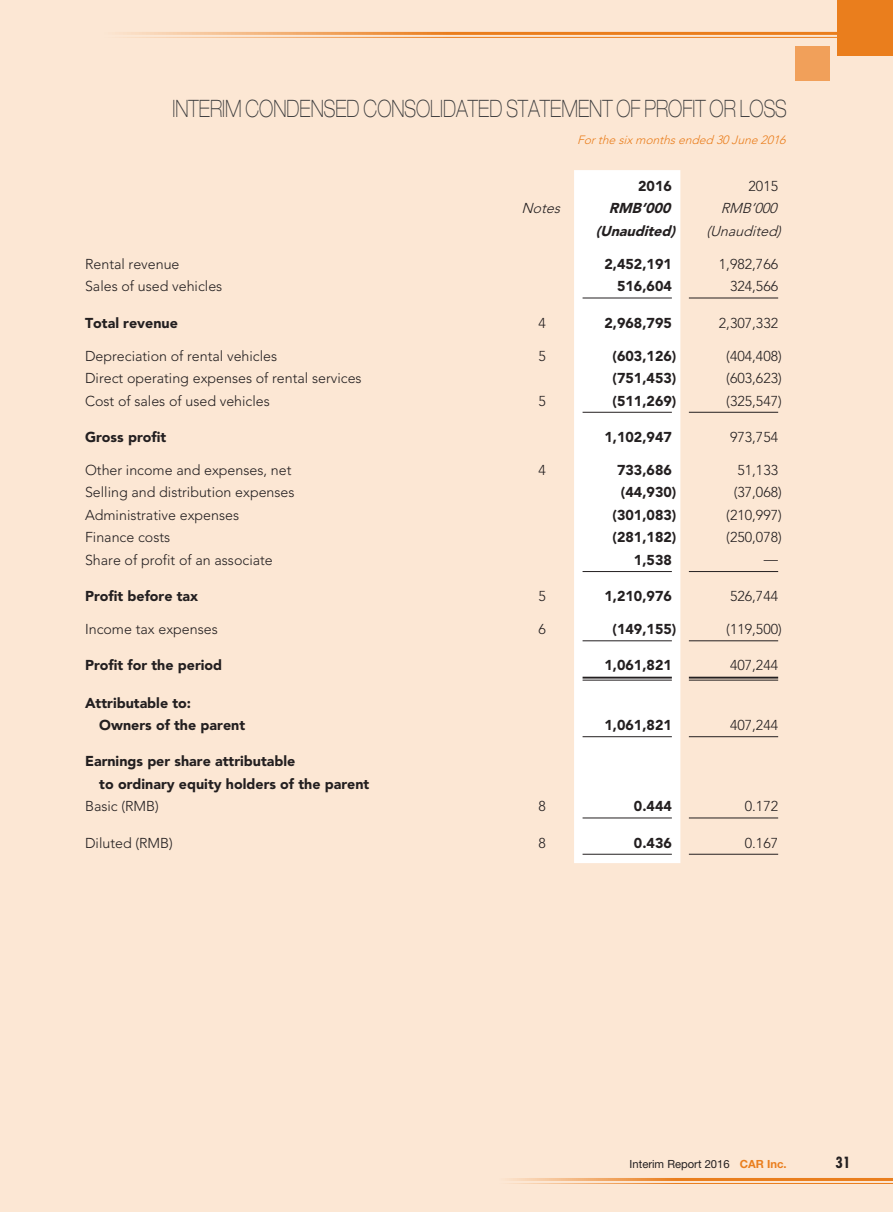
<style>
.page{position:relative;width:893px;height:1212px;background:#fce7d4}
.page>*{position:absolute;margin:0;border:0;box-sizing:border-box;transform-origin:0 0}
.t1{font:100 expanded 24px "Helvetica Neue LT Std";color:#3e3e3f;scale:.72 1}
.t2{font:700 condensed 15px "Futura Std";color:#231f20}
._1__內文{font:300 14.25px "Avenir LT Std";color:#231f20}
._1__內文-2{font:900 14.25px "Avenir LT Std";color:#231f20}
._1__內文-3{font:italic 300 14.25px "Avenir LT Std";color:#231f20}
._1__內文-4{font:italic 900 14.25px "Avenir LT Std";color:#231f20}
.t3{font:italic 300 12px "Avenir LT Std";color:#ea7e1d}
.t4{font:11.25px "Helvetica Neue LT Std";color:#231f20}
.t5{font:700 11.25px "Helvetica Neue LT Std";color:#ea7e1d}
</style>
<div class="page">
<hr style="left:468px;top:1178px;width:425px;height:3px;background:#ea7e1d">
<hr style="left:468px;top:1183px;width:425px;height:1px;background:#ea7e1d">
<div style="left:838px;top:0;width:55px;height:55px;background:#ea7e1d"></div>
<div style="left:795px;top:47px;width:34px;height:34px;background:#f1a05a"></div>
<hr style="left:43px;top:32px;width:850px;height:3px;background:#ea7e1d">
<hr style="left:43px;top:37px;width:850px;height:1px;background:#ea7e1d">
<div style="left:574px;top:170px;width:106px;height:693px;background:#fff"></div>
<hr style="left:583px;top:298px;width:89px;height:1px;background:#231f20">
<hr style="left:689px;top:298px;width:89px;height:1px;background:#231f20">
<hr style="left:583px;top:412px;width:89px;height:1px;background:#231f20">
<hr style="left:689px;top:412px;width:89px;height:1px;background:#231f20">
<hr style="left:583px;top:571px;width:89px;height:1px;background:#231f20">
<hr style="left:689px;top:571px;width:89px;height:1px;background:#231f20">
<hr style="left:583px;top:640px;width:89px;height:1px;background:#231f20">
<hr style="left:689px;top:640px;width:89px;height:1px;background:#231f20">
<hr style="left:583px;top:677px;width:89px;height:1px;background:#231f20">
<hr style="left:583px;top:680px;width:89px;height:1px;background:#231f20">
<hr style="left:689px;top:677px;width:89px;height:1px;background:#231f20">
<hr style="left:689px;top:680px;width:89px;height:1px;background:#231f20">
<hr style="left:583px;top:736px;width:89px;height:1px;background:#231f20">
<hr style="left:689px;top:736px;width:89px;height:1px;background:#231f20">
<hr style="left:583px;top:817px;width:89px;height:1px;background:#231f20">
<hr style="left:689px;top:817px;width:89px;height:1px;background:#231f20">
<hr style="left:583px;top:854px;width:89px;height:1px;background:#231f20">
<hr style="left:689px;top:854px;width:89px;height:1px;background:#231f20">
<h1 class="t1" style="left:173px;top:94px;width:854px">INTERIM CONDENSED CONSOLIDATED STATEMENT OF PROFIT OR LOSS</h1>
<p class="t3" style="left:577px;top:133px;width:214px">For the six months ended 30 June 2016</p>
<p class="_1__內文-2" style="left:638px;top:177px;width:35px">2016</p>
<p class="_1__內文" style="left:748px;top:177px;width:31px">2015</p>
<p class="_1__內文-3" style="left:522px;top:200px;width:44px">Notes</p>
<p class="_1__內文-4" style="left:609px;top:200px;width:68px">RMB’000</p>
<p class="_1__內文-3" style="left:721px;top:200px;width:62px">RMB’000</p>
<p class="_1__內文-4" style="left:596px;top:222px;width:85px">(Unaudited)</p>
<p class="_1__內文-3" style="left:706px;top:222px;width:80px">(Unaudited)</p>
<p class="_1__內文" style="left:85px;top:255px;width:96px">Rental revenue</p>
<p class="_1__內文-2" style="left:604px;top:255px;width:69px">2,452,191</p>
<p class="_1__內文" style="left:719px;top:255px;width:61px">1,982,766</p>
<p class="_1__內文" style="left:85px;top:278px;width:139px">Sales of used vehicles</p>
<p class="_1__內文-2" style="left:617px;top:278px;width:56px">516,604</p>
<p class="_1__內文" style="left:730px;top:278px;width:50px">324,566</p>
<p class="_1__內文-2" style="left:85px;top:314px;width:94px">Total revenue</p>
<p class="_1__內文" style="left:538px;top:314px;width:9px">4</p>
<p class="_1__內文-2" style="left:604px;top:314px;width:69px">2,968,795</p>
<p class="_1__內文" style="left:719px;top:314px;width:61px">2,307,332</p>
<p class="_1__內文" style="left:85px;top:347px;width:194px">Depreciation of rental vehicles</p>
<p class="_1__內文" style="left:538px;top:347px;width:9px">5</p>
<p class="_1__內文-2" style="left:613px;top:347px;width:65px">(603,126)</p>
<p class="_1__內文" style="left:726px;top:347px;width:57px">(404,408)</p>
<p class="_1__內文" style="left:85px;top:370px;width:278px">Direct operating expenses of rental services</p>
<p class="_1__內文-2" style="left:613px;top:369px;width:65px">(751,453)</p>
<p class="_1__內文" style="left:726px;top:370px;width:57px">(603,623)</p>
<p class="_1__內文" style="left:85px;top:392px;width:186px">Cost of sales of used vehicles</p>
<p class="_1__內文" style="left:538px;top:392px;width:9px">5</p>
<p class="_1__內文-2" style="left:613px;top:392px;width:65px">(511,269)</p>
<p class="_1__內文" style="left:726px;top:392px;width:57px">(325,547)</p>
<p class="_1__內文-2" style="left:85px;top:428px;width:83px">Gross profit</p>
<p class="_1__內文-2" style="left:604px;top:428px;width:69px">1,102,947</p>
<p class="_1__內文" style="left:730px;top:428px;width:50px">973,754</p>
<p class="_1__內文" style="left:85px;top:461px;width:208px">Other income and expenses, net</p>
<p class="_1__內文" style="left:538px;top:461px;width:9px">4</p>
<p class="_1__內文-2" style="left:617px;top:461px;width:56px">733,686</p>
<p class="_1__內文" style="left:737px;top:461px;width:42px">51,133</p>
<p class="_1__內文" style="left:85px;top:484px;width:211px">Selling and distribution expenses</p>
<p class="_1__內文-2" style="left:621px;top:484px;width:57px">(44,930)</p>
<p class="_1__內文" style="left:734px;top:484px;width:50px">(37,068)</p>
<p class="_1__內文" style="left:85px;top:506px;width:156px">Administrative expenses</p>
<p class="_1__內文-2" style="left:613px;top:506px;width:65px">(301,083)</p>
<p class="_1__內文" style="left:726px;top:506px;width:57px">(210,997)</p>
<p class="_1__內文" style="left:85px;top:529px;width:87px">Finance costs</p>
<p class="_1__內文-2" style="left:613px;top:529px;width:65px">(281,182)</p>
<p class="_1__內文" style="left:726px;top:529px;width:57px">(250,078)</p>
<p class="_1__內文" style="left:85px;top:551px;width:189px">Share of profit of an associate</p>
<p class="_1__內文-2" style="left:634px;top:551px;width:39px">1,538</p>
<p class="_1__內文" style="left:764px;top:551px;width:16px">—</p>
<p class="_1__內文-2" style="left:85px;top:587px;width:115px">Profit before tax</p>
<p class="_1__內文" style="left:538px;top:588px;width:9px">5</p>
<p class="_1__內文-2" style="left:604px;top:587px;width:69px">1,210,976</p>
<p class="_1__內文" style="left:730px;top:588px;width:50px">526,744</p>
<p class="_1__內文" style="left:85px;top:621px;width:134px">Income tax expenses</p>
<p class="_1__內文" style="left:538px;top:621px;width:9px">6</p>
<p class="_1__內文-2" style="left:613px;top:620px;width:65px">(149,155)</p>
<p class="_1__內文" style="left:726px;top:621px;width:57px">(119,500)</p>
<p class="_1__內文-2" style="left:85px;top:657px;width:139px">Profit for the period</p>
<p class="_1__內文-2" style="left:604px;top:657px;width:69px">1,061,821</p>
<p class="_1__內文" style="left:730px;top:657px;width:50px">407,244</p>
<p class="_1__內文-2" style="left:85px;top:694px;width:108px">Attributable to:</p>
<p class="_1__內文-2" style="left:99px;top:716px;width:147px">Owners of the parent</p>
<p class="_1__內文-2" style="left:604px;top:716px;width:69px">1,061,821</p>
<p class="_1__內文" style="left:730px;top:717px;width:50px">407,244</p>
<p class="_1__內文-2" style="left:85px;top:753px;width:212px">Earnings per share attributable</p>
<p class="_1__內文-2" style="left:99px;top:775px;width:272px">to ordinary equity holders of the parent</p>
<p class="_1__內文" style="left:85px;top:798px;width:75px">Basic (RMB)</p>
<p class="_1__內文" style="left:538px;top:798px;width:9px">8</p>
<p class="_1__內文-2" style="left:634px;top:798px;width:39px">0.444</p>
<p class="_1__內文" style="left:745px;top:798px;width:35px">0.172</p>
<p class="_1__內文" style="left:85px;top:834px;width:89px">Diluted (RMB)</p>
<p class="_1__內文" style="left:538px;top:834px;width:9px">8</p>
<p class="_1__內文-2" style="left:634px;top:834px;width:39px">0.436</p>
<p class="_1__內文" style="left:745px;top:834px;width:35px">0.167</p>
<p class="t4" style="left:630px;top:1157px;width:102px">Interim Report 2016</p>
<p class="t5" style="left:740px;top:1157px;width:48px">CAR Inc.</p>
<p class="t2" style="left:835px;top:1153px;width:16px">31</p>
</div>
